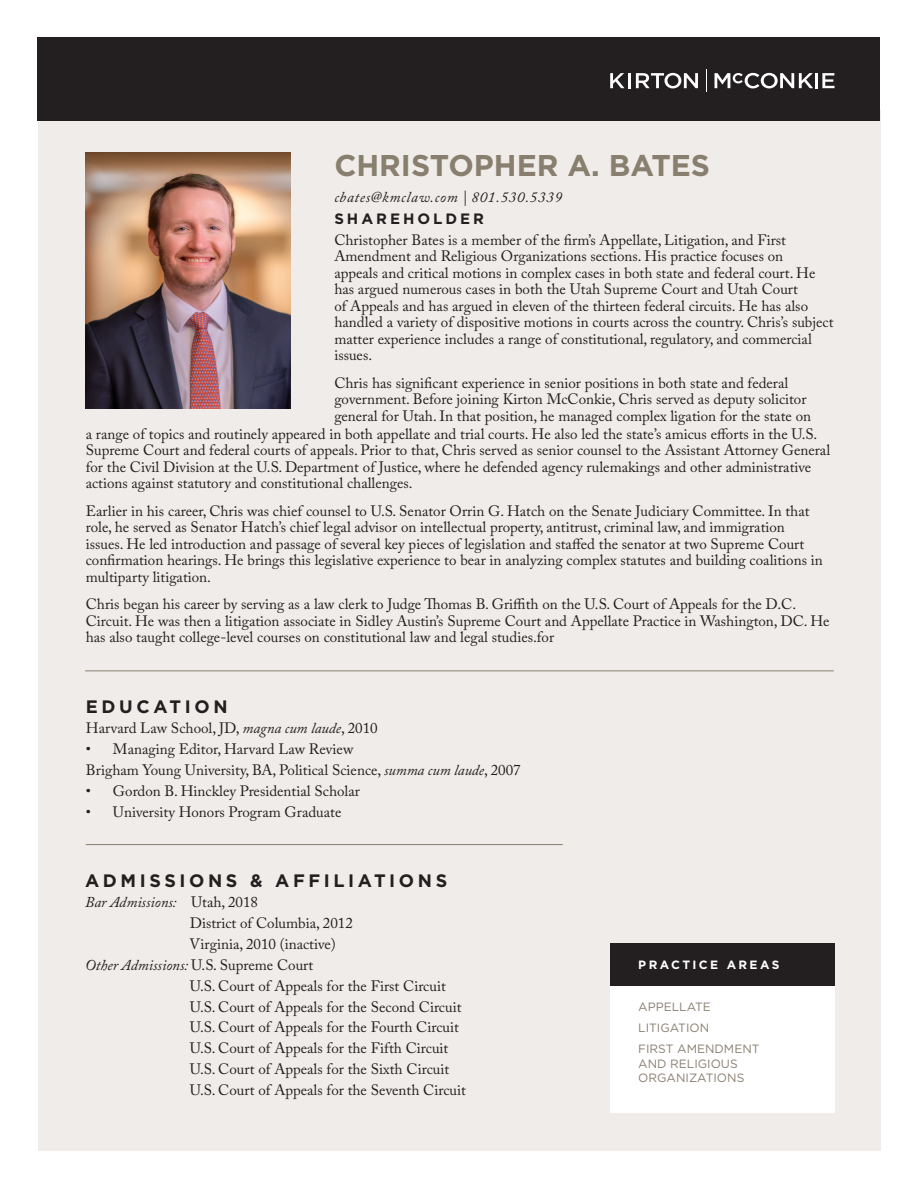
<style>
.page{position:relative;width:918px;height:1188px;background:#fff}
.page>*{position:absolute;margin:0;border:0;box-sizing:border-box;transform-origin:0 0}
.Name_Header{font:700 30px "Gotham";color:#887f6f}
.Section_Header{font:700 18px "Gotham";letter-spacing:.2em;color:#231f20}
.INTRODUCTORY_Paragraph{font:15px/16.5px "Adobe Caslon Pro";color:#231f20}
.Body_Paragraphs{font:15px "Adobe Caslon Pro";color:#231f20}
.Body_Paragraphs-2{font:italic 15px "Adobe Caslon Pro";color:#231f20}
.Contact_Info{font:italic 15px "Adobe Caslon Pro";letter-spacing:.05em;color:#231f20}
.Position_Title_Header{font:700 15px "Gotham";letter-spacing:.2em;color:#231f20}
.CallOUT_Small_Caps{font:12px/14.4px "Gotham";color:#887f6f}
.CallOUT_Large_Caps{font:700 12px "Gotham";letter-spacing:.2em;color:#fff}
.s1{font-style:italic}
.s2{font-style:normal}
</style>
<div class="page">
<div style="left:38px;top:110px;width:842px;height:1040px;background:#efece9"></div>
<div style="left:38px;top:38px;width:842px;height:83px;background:#231f20"></div>
<svg style="left:610px;top:73px;width:15px;height:15px"></svg>
<svg style="left:636px;top:73px;width:62px;height:15px"></svg>
<hr style="left:815px;top:73px;width:3px;height:15px;background:#fff">
<svg style="left:822px;top:73px;width:13px;height:15px"></svg>
<hr style="left:628px;top:73px;width:3px;height:15px;background:#fff">
<svg style="left:715px;top:73px;width:98px;height:15px"></svg>
<svg style="left:706px;top:69px;width:1px;height:23px"></svg>
<hr style="left:86px;top:844px;width:477px;height:1px;background:#887f6f">
<hr style="left:85px;top:670px;width:749px;height:1px;background:#887f6f">
<img style="left:85px;top:152px;width:206px;height:257px">
<div style="left:610px;top:948px;width:225px;height:164px;background:#fff"></div>
<div style="left:610px;top:943px;width:225px;height:43px;background:#231f20"></div>
<p class="Name_Header" style="left:334px;top:146px;width:377px">CHRISTOPHER A. BATES</p>
<p class="Contact_Info" style="left:334px;top:188px;width:229px">cbates@kmclaw.com | 801.530.5339</p>
<p class="Position_Title_Header" style="left:334px;top:209px;width:151px">SHAREHOLDER</p>
<p class="INTRODUCTORY_Paragraph" style="left:334px;top:231px;width:501px">Christopher Bates is a member of the firm’s Appellate, Litigation, and First Amendment and Religious Organizations sections. His practice focuses on<br>appeals and critical motions in complex cases in both state and federal court. He has argued numerous cases in both the Utah Supreme Court and Utah Court<br>of Appeals and has argued in eleven of the thirteen federal circuits. He has also handled a variety of dispositive motions in courts across the country. Chris’s subject matter experience includes a range of constitutional, regulatory, and commercial issues.</p>
<p class="INTRODUCTORY_Paragraph" style="left:334px;top:374px;width:478px">Chris has significant experience in senior positions in both state and federal government. Before joining Kirton McConkie, Chris served as deputy solicitor general for Utah. In that position, he managed complex ligation for the state on</p>
<p class="INTRODUCTORY_Paragraph" style="left:86px;top:426px;width:746px">a range of topics and routinely appeared in both appellate and trial courts. He also led the state’s amicus efforts in the U.S.<br>Supreme Court and federal courts of appeals. Prior to that, Chris served as senior counsel to the Assistant Attorney General for the Civil Division at the U.S. Department of Justice, where he defended agency rulemakings and other administrative actions against statutory and constitutional challenges.</p>
<p class="INTRODUCTORY_Paragraph" style="left:86px;top:502px;width:739px">Earlier in his career, Chris was chief counsel to U.S. Senator Orrin G. Hatch on the Senate Judiciary Committee. In that role, he served as Senator Hatch’s chief legal advisor on intellectual property, antitrust, criminal law, and immigration issues. He led introduction and passage of several key pieces of legislation and staffed the senator at two Supreme Court confirmation hearings. He brings this legislative experience to bear in analyzing complex statutes and building coalitions in multiparty litigation.</p>
<p class="INTRODUCTORY_Paragraph" style="left:86px;top:596px;width:745px">Chris began his career by serving as a law clerk to Judge Thomas B. Griffith on the U.S. Court of Appeals for the D.C.<br>Circuit. He was then a litigation associate in Sidley Austin’s Supreme Court and Appellate Practice in Washington, DC. He has also taught college-level courses on constitutional law and legal studies.for</p>
<p class="Section_Header" style="left:86px;top:694px;width:143px">EDUCATION</p>
<p class="Body_Paragraphs" style="left:86px;top:720px;width:293px">Harvard Law School, JD, <span class="s1">magna cum laude</span>, 2010</p>
<p class="INTRODUCTORY_Paragraph" style="left:86px;top:741px;width:269px">• Managing Editor, Harvard Law Review</p>
<p class="Body_Paragraphs" style="left:86px;top:761px;width:436px">Brigham Young University, BA, Political Science, <span class="s1">summa cum laude</span>, 2007</p>
<p class="INTRODUCTORY_Paragraph" style="left:86px;top:782px;width:276px">• Gordon B. Hinckley Presidential Scholar</p>
<p class="INTRODUCTORY_Paragraph" style="left:86px;top:803px;width:257px">• University Honors Program Graduate</p>
<p class="Section_Header" style="left:85px;top:868px;width:364px">ADMISSIONS &amp; AFFILIATIONS</p>
<p class="Body_Paragraphs-2" style="left:85px;top:894px;width:174px">Bar Admissions: <span class="s2">Utah, 2018</span></p>
<p class="Body_Paragraphs" style="left:190px;top:914px;width:165px">District of Columbia, 2012</p>
<p class="Body_Paragraphs" style="left:190px;top:935px;width:148px">Virginia, 2010 (inactive)</p>
<p class="Body_Paragraphs-2" style="left:85px;top:956px;width:230px">Other Admissions: <span class="s2">U.S. Supreme Court</span></p>
<p class="Body_Paragraphs" style="left:190px;top:977px;width:258px">U.S. Court of Appeals for the First Circuit</p>
<p class="Body_Paragraphs" style="left:190px;top:998px;width:273px">U.S. Court of Appeals for the Second Circuit</p>
<p class="Body_Paragraphs" style="left:190px;top:1018px;width:271px">U.S. Court of Appeals for the Fourth Circuit</p>
<p class="Body_Paragraphs" style="left:190px;top:1039px;width:260px">U.S. Court of Appeals for the Fifth Circuit</p>
<p class="Body_Paragraphs" style="left:190px;top:1060px;width:261px">U.S. Court of Appeals for the Sixth Circuit</p>
<p class="Body_Paragraphs" style="left:190px;top:1081px;width:278px">U.S. Court of Appeals for the Seventh Circuit</p>
<p class="CallOUT_Large_Caps" style="left:638px;top:957px;width:143px">PRACTICE AREAS</p>
<p class="CallOUT_Small_Caps" style="left:638px;top:999px;width:74px">APPELLATE</p>
<p class="CallOUT_Small_Caps" style="left:638px;top:1020px;width:72px">LITIGATION</p>
<p class="CallOUT_Small_Caps" style="left:638px;top:1041px;width:123px">FIRST AMENDMENT<br>AND RELIGIOUS<br>ORGANIZATIONS</p>
</div>
